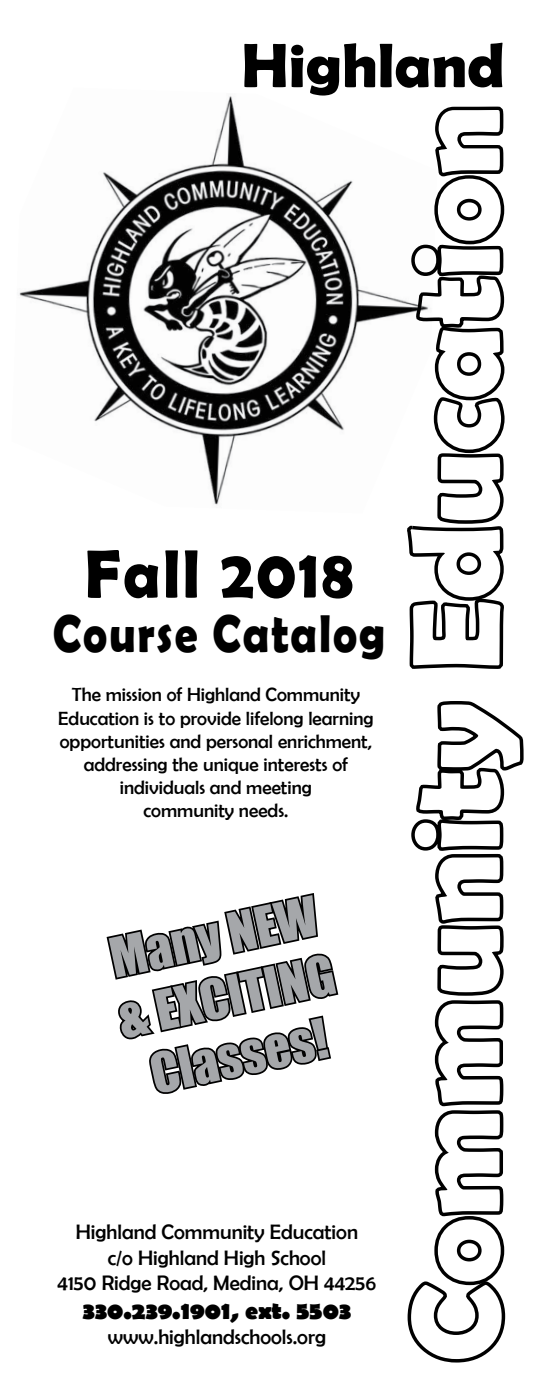
<style>
.page{position:relative;width:536px;height:1386px;background:#fff}
.page>*{position:absolute;margin:0;border:0;box-sizing:border-box;transform-origin:0 0}
.t1{font:700 126px "Berlin Sans FB Demi";color:#fff}
.t2{font:700 68.6px "Berlin Sans FB Demi";letter-spacing:.04em;color:#000;scale:.93 1}
.t3{font:700 63px "Berlin Sans FB Demi";color:#000}
.t4{font:700 53.38px "Berlin Sans FB Demi";letter-spacing:.04em;color:#000;scale:.85 1}
.t5{font:50.75px/60.9px "Impact";color:#a5a7aa;text-align:center}
.t6{font:700 24.5px "Berlin Sans FB";color:#000}
.t7{font:21px/25.2px "Berlin Sans FB";color:#000;text-align:center}
.t8{font:19.25px/23.1px "Berlin Sans FB";color:#000;text-align:center}
</style>
<div class="page">
<svg style="left:407px;top:701px;width:117px;height:662px"></svg>
<svg style="left:409px;top:605px;width:95px;height:64px"></svg>
<svg style="left:407px;top:106px;width:98px;height:499px"></svg>
<img style="left:19px;top:96px;width:418px;height:417px">
<svg style="left:106px;top:893px;width:233px;height:201px"></svg>
<h3 class="t3" style="left:241px;top:29px;width:264px">Highland</h3>
<h1 class="t1" style="left:383px;top:1362px;width:1259px;rotate:-90deg">Community Education</h1>
<h2 class="t2" style="left:85px;top:534px;width:290px">Fall 2018</h2>
<h3 class="t4" style="left:53px;top:602px;width:392px">Course Catalog</h3>
<p class="t8" style="left:58px;top:683px;width:316px">The mission of Highland Community<br>Education is to provide lifelong learning opportunities and personal enrichment, addressing the unique interests of individuals and meeting<br>community needs.</p>
<h3 class="t5" style="left:99px;top:928px;width:221px;rotate:-12deg">Many NEW &amp; EXCITING<br>Classes!</h3>
<p class="t7" style="left:58px;top:1220px;width:320px">Highland Community Education<br>c/o Highland High School<br>4150 Ridge Road, Medina, OH 44256</p>
<p class="t6" style="left:83px;top:1297px;width:270px">330.239.1901, ext. 5503</p>
<p class="t7" style="left:108px;top:1325px;width:219px">www.highlandschools.org</p>
</div>
